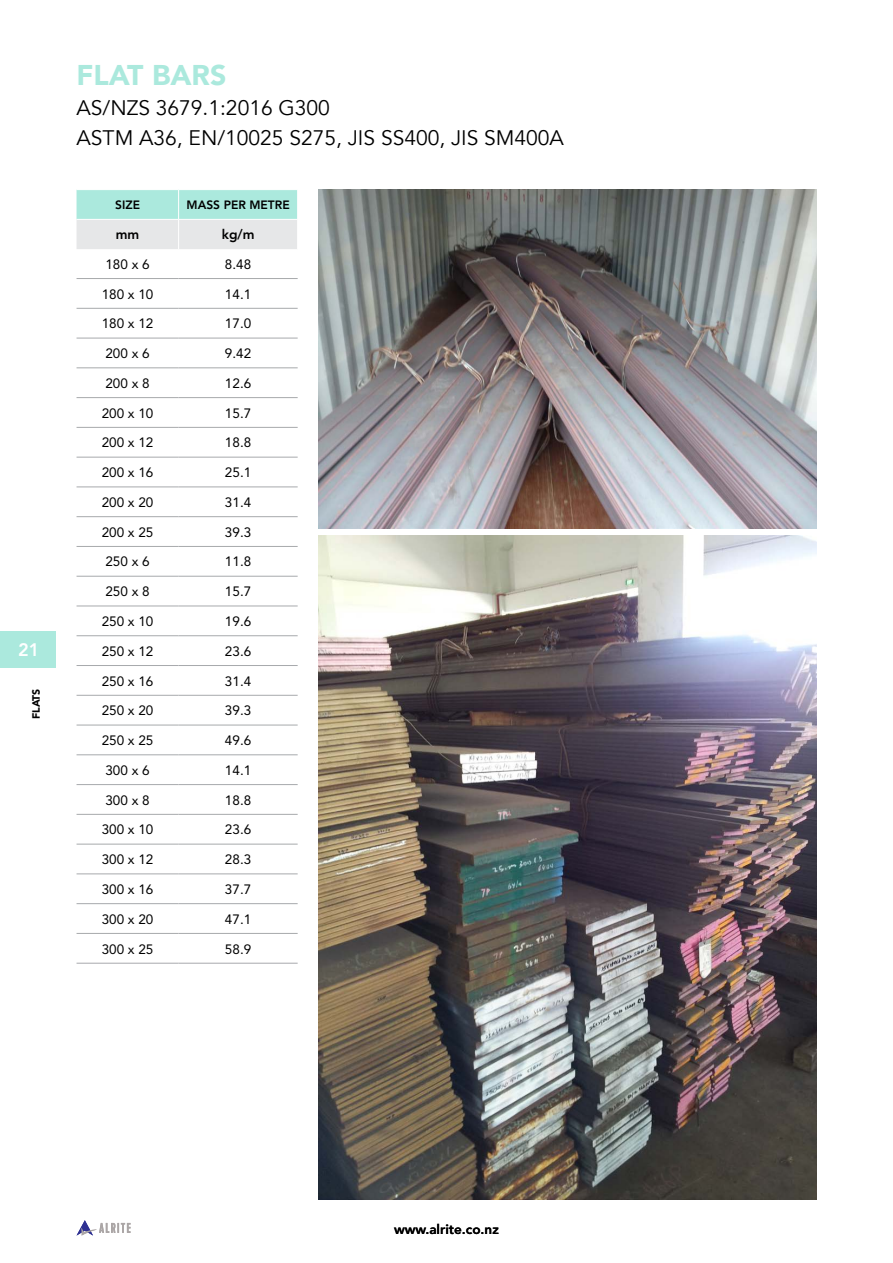
<style>
.page{position:relative;width:893px;height:1263px;background:#fff}
.page>*{position:absolute;margin:0;border:0;box-sizing:border-box;transform-origin:0 0}
.t1{font:900 28.5px "Avenir LT";color:#abe9dd}
.t2{font:21px/30px "Avenir LT";color:#000}
.t3{font:800 18px "Avenir LT Std";color:#fff}
.t4{font:13.5px "Avenir LT Std";color:#000}
.t5{font:800 13.5px "Avenir LT Std";color:#000}
.t6{font:800 12px "Avenir LT Std";color:#000}
.t7{font:900 10.5px "Avenir LT Std";color:#000}
</style>
<div class="page">
<div style="left:0;top:631px;width:55px;height:37px;background:#abe9dd"></div>
<svg style="left:77px;top:1220px;width:54px;height:15px"></svg>
<svg style="left:77px;top:190px;width:220px;height:59px"></svg>
<hr style="left:77px;top:278px;width:102px;height:1px;background:#a7a9ac">
<hr style="left:179px;top:278px;width:119px;height:1px;background:#a7a9ac">
<hr style="left:77px;top:308px;width:102px;height:1px;background:#a7a9ac">
<hr style="left:179px;top:308px;width:119px;height:1px;background:#a7a9ac">
<hr style="left:77px;top:338px;width:102px;height:1px;background:#a7a9ac">
<hr style="left:179px;top:338px;width:119px;height:1px;background:#a7a9ac">
<hr style="left:77px;top:367px;width:102px;height:1px;background:#a7a9ac">
<hr style="left:179px;top:367px;width:119px;height:1px;background:#a7a9ac">
<hr style="left:77px;top:397px;width:102px;height:1px;background:#a7a9ac">
<hr style="left:179px;top:397px;width:119px;height:1px;background:#a7a9ac">
<hr style="left:77px;top:427px;width:102px;height:1px;background:#a7a9ac">
<hr style="left:179px;top:427px;width:119px;height:1px;background:#a7a9ac">
<hr style="left:77px;top:457px;width:102px;height:1px;background:#a7a9ac">
<hr style="left:179px;top:457px;width:119px;height:1px;background:#a7a9ac">
<hr style="left:77px;top:486px;width:102px;height:1px;background:#a7a9ac">
<hr style="left:179px;top:486px;width:119px;height:1px;background:#a7a9ac">
<hr style="left:77px;top:516px;width:102px;height:1px;background:#a7a9ac">
<hr style="left:179px;top:516px;width:119px;height:1px;background:#a7a9ac">
<hr style="left:77px;top:546px;width:102px;height:1px;background:#a7a9ac">
<hr style="left:179px;top:546px;width:119px;height:1px;background:#a7a9ac">
<hr style="left:77px;top:576px;width:102px;height:1px;background:#a7a9ac">
<hr style="left:179px;top:576px;width:119px;height:1px;background:#a7a9ac">
<hr style="left:77px;top:606px;width:102px;height:1px;background:#a7a9ac">
<hr style="left:179px;top:606px;width:119px;height:1px;background:#a7a9ac">
<hr style="left:77px;top:635px;width:102px;height:1px;background:#a7a9ac">
<hr style="left:179px;top:635px;width:119px;height:1px;background:#a7a9ac">
<hr style="left:77px;top:665px;width:102px;height:1px;background:#a7a9ac">
<hr style="left:179px;top:665px;width:119px;height:1px;background:#a7a9ac">
<hr style="left:77px;top:695px;width:102px;height:1px;background:#a7a9ac">
<hr style="left:179px;top:695px;width:119px;height:1px;background:#a7a9ac">
<hr style="left:77px;top:725px;width:102px;height:1px;background:#a7a9ac">
<hr style="left:179px;top:725px;width:119px;height:1px;background:#a7a9ac">
<hr style="left:77px;top:754px;width:102px;height:1px;background:#a7a9ac">
<hr style="left:179px;top:754px;width:119px;height:1px;background:#a7a9ac">
<hr style="left:77px;top:784px;width:102px;height:1px;background:#a7a9ac">
<hr style="left:179px;top:784px;width:119px;height:1px;background:#a7a9ac">
<hr style="left:77px;top:814px;width:102px;height:1px;background:#a7a9ac">
<hr style="left:179px;top:814px;width:119px;height:1px;background:#a7a9ac">
<hr style="left:77px;top:844px;width:102px;height:1px;background:#a7a9ac">
<hr style="left:179px;top:844px;width:119px;height:1px;background:#a7a9ac">
<hr style="left:77px;top:873px;width:102px;height:1px;background:#a7a9ac">
<hr style="left:179px;top:873px;width:119px;height:1px;background:#a7a9ac">
<hr style="left:77px;top:903px;width:102px;height:1px;background:#a7a9ac">
<hr style="left:179px;top:903px;width:119px;height:1px;background:#a7a9ac">
<hr style="left:77px;top:933px;width:102px;height:1px;background:#a7a9ac">
<hr style="left:179px;top:933px;width:119px;height:1px;background:#a7a9ac">
<hr style="left:77px;top:963px;width:102px;height:1px;background:#a7a9ac">
<hr style="left:179px;top:963px;width:119px;height:1px;background:#a7a9ac">
<img style="left:319px;top:189px;width:497px;height:339px">
<img style="left:319px;top:536px;width:497px;height:663px">
<h3 class="t3" style="left:18px;top:639px;width:23px">21</h3>
<p class="t7" style="left:30px;top:719px;width:32px;rotate:-90deg">FLATS</p>
<h1 class="t1" style="left:77px;top:58px;width:151px">FLAT BARS</h1>
<h2 class="t2" style="left:77px;top:94px;width:489px">AS/NZS 3679.1:2016 G300<br>ASTM A36, EN/10025 S275, JIS SS400, JIS SM400A</h2>
<p class="t6" style="left:115px;top:198px;width:26px">SIZE</p>
<p class="t6" style="left:187px;top:198px;width:105px">MASS PER METRE</p>
<p class="t5" style="left:116px;top:227px;width:25px">mm</p>
<p class="t5" style="left:222px;top:227px;width:34px">kg/m</p>
<p class="t4" style="left:105px;top:256px;width:46px">180 x 6</p>
<p class="t4" style="left:225px;top:256px;width:28px">8.48</p>
<p class="t4" style="left:102px;top:286px;width:53px">180 x 10</p>
<p class="t4" style="left:225px;top:286px;width:28px">14.1</p>
<p class="t4" style="left:102px;top:316px;width:53px">180 x 12</p>
<p class="t4" style="left:225px;top:316px;width:28px">17.0</p>
<p class="t4" style="left:105px;top:346px;width:46px">200 x 6</p>
<p class="t4" style="left:225px;top:346px;width:28px">9.42</p>
<p class="t4" style="left:105px;top:375px;width:46px">200 x 8</p>
<p class="t4" style="left:225px;top:375px;width:28px">12.6</p>
<p class="t4" style="left:102px;top:405px;width:53px">200 x 10</p>
<p class="t4" style="left:225px;top:405px;width:28px">15.7</p>
<p class="t4" style="left:102px;top:435px;width:53px">200 x 12</p>
<p class="t4" style="left:225px;top:435px;width:28px">18.8</p>
<p class="t4" style="left:102px;top:465px;width:53px">200 x 16</p>
<p class="t4" style="left:225px;top:465px;width:28px">25.1</p>
<p class="t4" style="left:102px;top:494px;width:53px">200 x 20</p>
<p class="t4" style="left:225px;top:494px;width:28px">31.4</p>
<p class="t4" style="left:102px;top:524px;width:53px">200 x 25</p>
<p class="t4" style="left:225px;top:524px;width:28px">39.3</p>
<p class="t4" style="left:105px;top:554px;width:46px">250 x 6</p>
<p class="t4" style="left:225px;top:554px;width:28px">11.8</p>
<p class="t4" style="left:105px;top:584px;width:46px">250 x 8</p>
<p class="t4" style="left:225px;top:584px;width:28px">15.7</p>
<p class="t4" style="left:102px;top:613px;width:53px">250 x 10</p>
<p class="t4" style="left:225px;top:613px;width:28px">19.6</p>
<p class="t4" style="left:102px;top:643px;width:53px">250 x 12</p>
<p class="t4" style="left:225px;top:643px;width:28px">23.6</p>
<p class="t4" style="left:102px;top:673px;width:53px">250 x 16</p>
<p class="t4" style="left:225px;top:673px;width:28px">31.4</p>
<p class="t4" style="left:102px;top:703px;width:53px">250 x 20</p>
<p class="t4" style="left:225px;top:703px;width:28px">39.3</p>
<p class="t4" style="left:102px;top:732px;width:53px">250 x 25</p>
<p class="t4" style="left:225px;top:732px;width:28px">49.6</p>
<p class="t4" style="left:105px;top:762px;width:46px">300 x 6</p>
<p class="t4" style="left:225px;top:762px;width:28px">14.1</p>
<p class="t4" style="left:105px;top:792px;width:46px">300 x 8</p>
<p class="t4" style="left:225px;top:792px;width:28px">18.8</p>
<p class="t4" style="left:102px;top:822px;width:53px">300 x 10</p>
<p class="t4" style="left:225px;top:822px;width:28px">23.6</p>
<p class="t4" style="left:102px;top:852px;width:53px">300 x 12</p>
<p class="t4" style="left:225px;top:852px;width:28px">28.3</p>
<p class="t4" style="left:102px;top:881px;width:53px">300 x 16</p>
<p class="t4" style="left:225px;top:881px;width:28px">37.7</p>
<p class="t4" style="left:102px;top:911px;width:53px">300 x 20</p>
<p class="t4" style="left:225px;top:911px;width:28px">47.1</p>
<p class="t4" style="left:102px;top:941px;width:53px">300 x 25</p>
<p class="t4" style="left:225px;top:941px;width:28px">58.9</p>
<p class="t5" style="left:394px;top:1221px;width:106px">www.alrite.co.nz</p>
</div>
